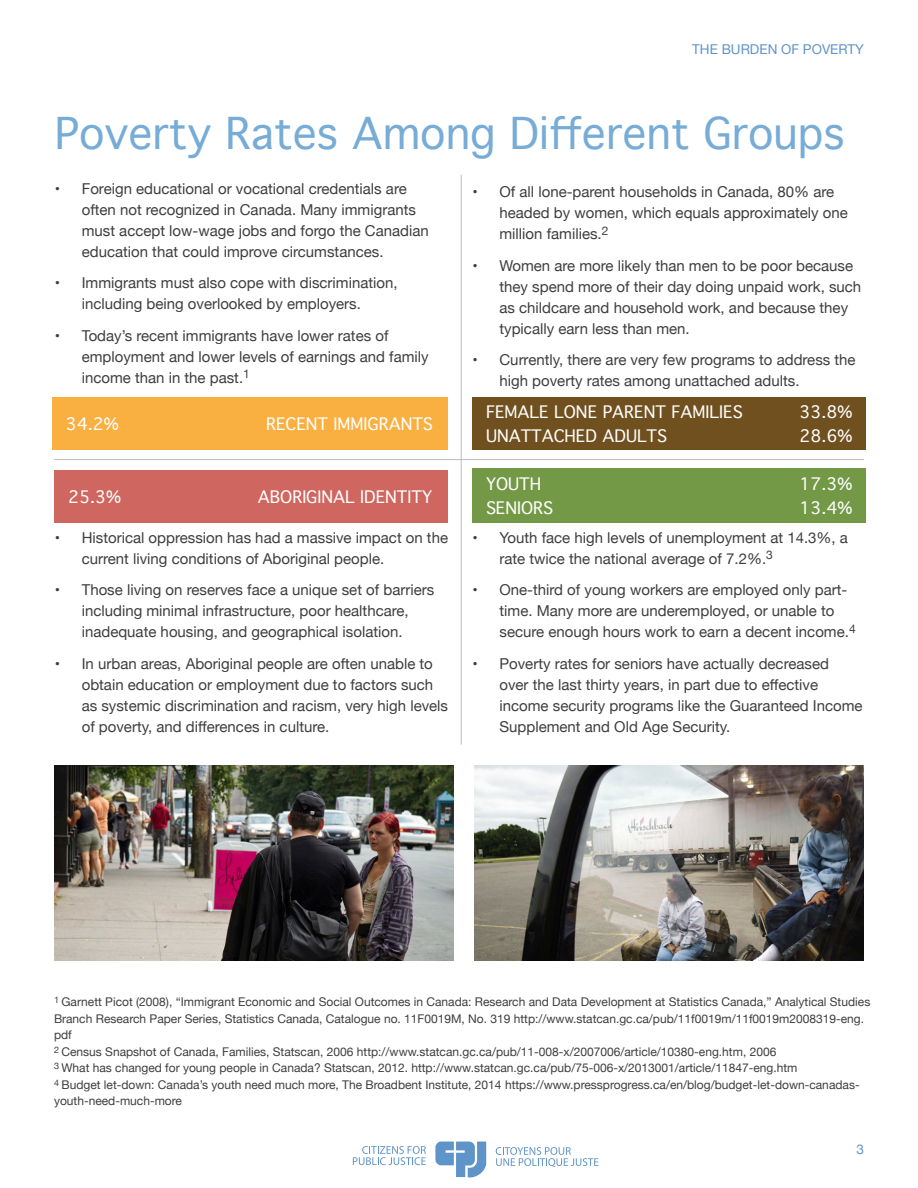
<style>
.page{position:relative;width:918px;height:1188px;background:#fff}
.page>*{position:absolute;margin:0;border:0;box-sizing:border-box;transform-origin:0 0}
.heading_1{font:42px "Geneva";color:#77acd6}
.heading_2{font:16.5px "Geneva";color:#fff}
.bullets{font:15px/21px "Helvetica Neue";color:#3e3e3f}
.table-subheading{font:13.5px "Helvetica Neue";color:#5f94c8}
.Source{font:12px/16.5px "Helvetica Neue";color:#3e3e3f}
</style>
<div class="page">
<svg style="left:435px;top:1141px;width:51px;height:37px"></svg>
<svg style="left:353px;top:1146px;width:73px;height:19px"></svg>
<svg style="left:496px;top:1147px;width:102px;height:20px"></svg>
<hr style="left:54px;top:459px;width:810px;height:1px;background:#bcbdc0">
<hr style="left:461px;top:175px;width:1px;height:570px;background:#bcbdc0">
<div style="left:52px;top:397px;width:396px;height:52px;background:#fab040"></div>
<div style="left:55px;top:470px;width:393px;height:53px;background:#cf6660"></div>
<div style="left:472px;top:397px;width:394px;height:52px;background:#71501f"></div>
<div style="left:472px;top:468px;width:394px;height:55px;background:#739947"></div>
<img style="left:54px;top:766px;width:399px;height:194px">
<img style="left:474px;top:766px;width:390px;height:194px">
<p class="table-subheading" style="left:692px;top:39px;width:173px">THE BURDEN OF POVERTY</p>
<p class="heading_1" style="left:55px;top:97px;width:791px">Poverty Rates Among Different Groups</p>
<p class="bullets" style="left:82px;top:179px;width:349px;text-indent:-27px">• Foreign educational or vocational credentials are often not recognized in Canada. Many immigrants must accept low-wage jobs and forgo the Canadian education that could improve circumstances.</p>
<p class="bullets" style="left:82px;top:274px;width:317px;text-indent:-27px">• Immigrants must also cope with discrimination, including being overlooked by employers.</p>
<p class="bullets" style="left:82px;top:326px;width:348px;text-indent:-27px">• Today’s recent immigrants have lower rates of employment and lower levels of earnings and family income than in the past.<sup>1</sup></p>
<p class="heading_2" style="left:66px;top:409px;width:54px">34.2%</p>
<p class="heading_2" style="left:266px;top:409px;width:168px">RECENT IMMIGRANTS</p>
<p class="heading_2" style="left:68px;top:483px;width:54px">25.3%</p>
<p class="heading_2" style="left:258px;top:483px;width:176px">ABORIGINAL IDENTITY</p>
<p class="bullets" style="left:82px;top:528px;width:368px;text-indent:-27px">• Historical oppression has had a massive impact on the current living conditions of Aboriginal people.</p>
<p class="bullets" style="left:55px;top:580px;width:381px;text-align:center">• Those living on reserves face a unique set of barriers including minimal infrastructure, poor healthcare, inadequate housing, and geographical isolation.</p>
<p class="bullets" style="left:82px;top:654px;width:368px;text-indent:-27px">• In urban areas, Aboriginal people are often unable to obtain education or employment due to factors such as systemic discrimination and racism, very high levels of poverty, and differences in culture.</p>
<p class="bullets" style="left:500px;top:182px;width:350px;text-indent:-27px">• Of all lone-parent households in Canada, 80% are headed by women, which equals approximately one million families.<sup>2</sup></p>
<p class="bullets" style="left:500px;top:256px;width:363px;text-indent:-27px">• Women are more likely than men to be poor because they spend more of their day doing unpaid work, such as childcare and household work, and because they typically earn less than men.</p>
<p class="bullets" style="left:500px;top:350px;width:358px;text-indent:-27px">• Currently, there are very few programs to address the high poverty rates among unattached adults.</p>
<p class="heading_2" style="left:486px;top:397px;width:258px">FEMALE LONE PARENT FAMILIES</p>
<p class="heading_2" style="left:799px;top:397px;width:54px">33.8%</p>
<p class="heading_2" style="left:486px;top:421px;width:183px">UNATTACHED ADULTS</p>
<p class="heading_2" style="left:799px;top:421px;width:54px">28.6%</p>
<p class="heading_2" style="left:486px;top:470px;width:57px">YOUTH</p>
<p class="heading_2" style="left:799px;top:470px;width:54px">17.3%</p>
<p class="heading_2" style="left:486px;top:494px;width:69px">SENIORS</p>
<p class="heading_2" style="left:799px;top:494px;width:54px">13.4%</p>
<p class="bullets" style="left:500px;top:528px;width:350px;text-indent:-27px">• Youth face high levels of unemployment at 14.3%, a rate twice the national average of 7.2%.<sup>3</sup></p>
<p class="bullets" style="left:500px;top:580px;width:358px;text-indent:-27px">• One-third of young workers are employed only part&shy;time. Many more are underemployed, or unable to secure enough hours work to earn a decent income.<sup>4</sup></p>
<p class="bullets" style="left:499px;top:654px;width:365px;text-indent:-27px">• Poverty rates for seniors have actually decreased<br>over the last thirty years, in part due to effective income security programs like the Guaranteed Income Supplement and Old Age Security.</p>
<p class="Source" style="left:54px;top:994px;width:818px"><sup>1</sup> Garnett Picot (2008), “Immigrant Economic and Social Outcomes in Canada: Research and Data Development at Statistics Canada,” Analytical Studies<br>Branch Research Paper Series, Statistics Canada, Catalogue no. 11F0019M, No. 319 http://www.statcan.gc.ca/pub/11f0019m/11f0019m2008319-eng. pdf</p>
<p class="Source" style="left:54px;top:1044px;width:724px"><sup>2</sup> Census Snapshot of Canada, Families, Statscan, 2006 http://www.statcan.gc.ca/pub/11-008-x/2007006/article/10380-eng.htm, 2006</p>
<p class="Source" style="left:54px;top:1060px;width:745px"><sup>3</sup> What has changed for young people in Canada? Statscan, 2012. http://www.statcan.gc.ca/pub/75-006-x/2013001/article/11847-eng.htm</p>
<p class="Source" style="left:54px;top:1077px;width:807px"><sup>4</sup> Budget let-down: Canada’s youth need much more, The Broadbent Institute, 2014 https://www.pressprogress.ca/en/blog/budget-let-down-canadas&shy;youth-need-much-more</p>
<p class="table-subheading" style="left:856px;top:1140px;width:9px">3</p>
</div>
